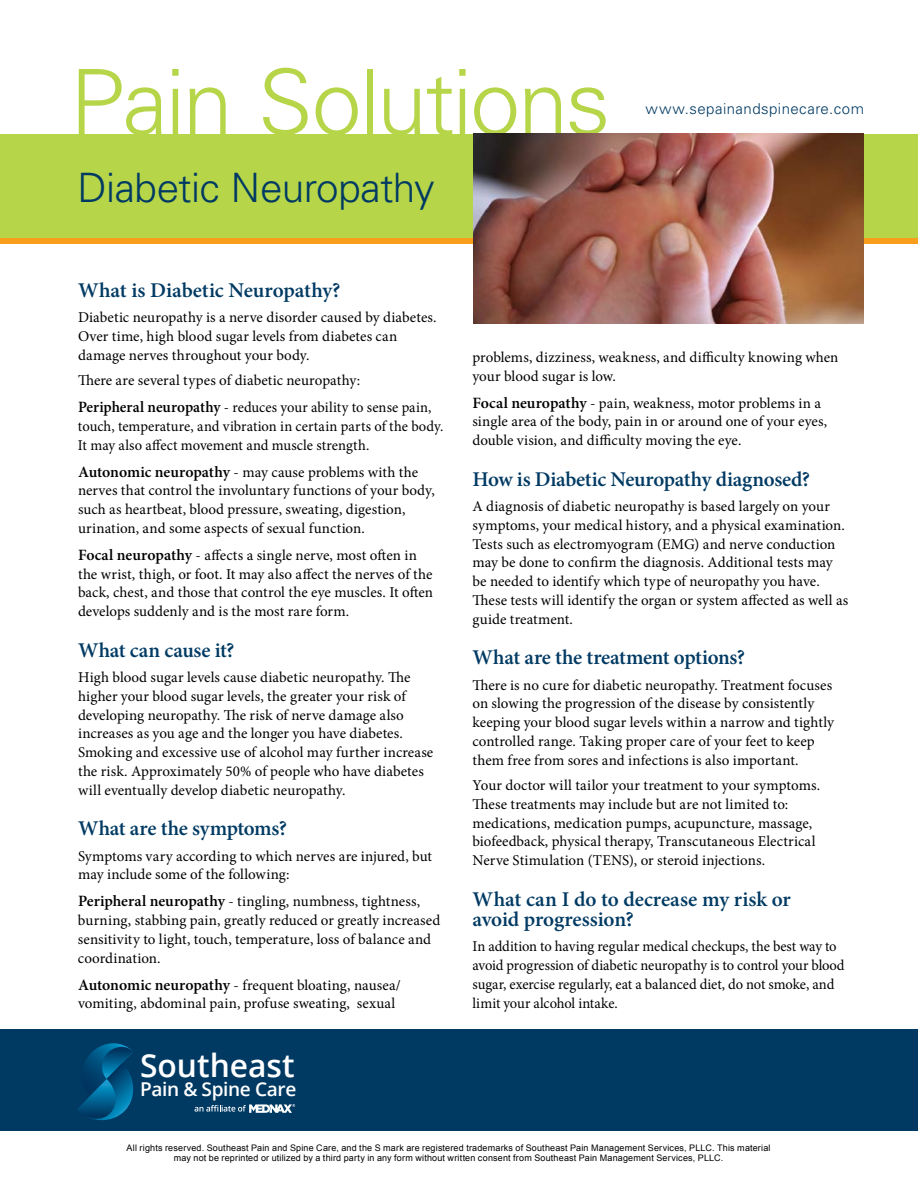
<style>
.page{position:relative;width:918px;height:1188px;background:#fff}
.page>*{position:absolute;margin:0;border:0;box-sizing:border-box;transform-origin:0 0}
.t1{font:300 90px "Univers";letter-spacing:-.025em;color:#b6d549}
.t2{font:300 40.5px "Univers";letter-spacing:-.015em;color:#003a63}
.t3{font:600 31.8px "Open Sans";color:#fff}
.t4{font:600 21px/20.2px "Minion Pro";letter-spacing:-.01em;color:#003a63}
.t5{font:600 19.05px "Open Sans";letter-spacing:-.02em;color:#fff}
.t6{font:15px/18.8px "Minion Pro";color:#000}
.t7{font:300 15px "Univers";letter-spacing:.03em;color:#003a63}
.t8{font:9px/10.5px "Arial";letter-spacing:.02em;color:#000;text-align:center}
.s1{font-weight:600;font-size:15.75px}
</style>
<div class="page">
<div style="left:0;top:1030px;width:918px;height:101px;background:#003a63"></div>
<div style="left:0;top:134px;width:918px;height:109px;background:#b6d549"></div>
<div style="left:0;top:238px;width:918px;height:6px;background:#f99d1c"></div>
<img style="left:473px;top:134px;width:391px;height:190px">
<svg style="left:77px;top:1043px;width:57px;height:78px"></svg>
<svg style="left:195px;top:1104px;width:100px;height:9px"></svg>
<h1 class="t1" style="left:70px;top:48px;width:542px">Pain Solutions</h1>
<h2 class="t2" style="left:77px;top:164px;width:359px">Diabetic Neuropathy</h2>
<p class="t7" style="left:646px;top:100px;width:220px">www.sepainandspinecare.com</p>
<h3 class="t4" style="left:78px;top:280px;width:264px">What is Diabetic Neuropathy?</h3>
<p class="t6" style="left:78px;top:308px;width:360px">Diabetic neuropathy is a nerve disorder caused by diabetes.<br>Over time, high blood sugar levels from diabetes can damage nerves throughout your body.</p>
<p class="t6" style="left:78px;top:367px;width:355px;line-height:27px">There are several types of diabetic neuropathy:<br><span class="s1">Peripheral neuropathy</span> - reduces your ability to sense pain,</p>
<p class="t6" style="left:78px;top:417px;width:367px">touch, temperature, and vibration in certain parts of the body.<br>It may also affect movement and muscle strength.</p>
<p class="t6" style="left:78px;top:463px;width:358px"><span class="s1">Autonomic neuropathy</span> - may cause problems with the nerves that control the involuntary functions of your body, such as heartbeat, blood pressure, sweating, digestion, urination, and some aspects of sexual function.</p>
<p class="t6" style="left:78px;top:546px;width:357px"><span class="s1">Focal neuropathy</span> - affects a single nerve, most often in the wrist, thigh, or foot. It may also affect the nerves of the back, chest, and those that control the eye muscles. It often develops suddenly and is the most rare form.</p>
<h3 class="t4" style="left:78px;top:640px;width:158px">What can cause it?</h3>
<p class="t6" style="left:78px;top:668px;width:357px">High blood sugar levels cause diabetic neuropathy. The higher your blood sugar levels, the greater your risk of developing neuropathy. The risk of nerve damage also increases as you age and the longer you have diabetes.<br>Smoking and excessive use of alcohol may further increase the risk. Approximately 50% of people who have diabetes will eventually develop diabetic neuropathy.</p>
<h3 class="t4" style="left:78px;top:818px;width:211px">What are the symptoms?</h3>
<p class="t6" style="left:78px;top:847px;width:356px">Symptoms vary according to which nerves are injured, but may include some of the following:</p>
<p class="t6" style="left:78px;top:892px;width:364px"><span class="s1">Peripheral neuropathy</span> - tingling, numbness, tightness, burning, stabbing pain, greatly reduced or greatly increased sensitivity to light, touch, temperature, loss of balance and coordination.</p>
<p class="t6" style="left:78px;top:976px;width:324px"><span class="s1">Autonomic neuropathy</span> - frequent bloating, nausea/ vomiting, abdominal pain, profuse sweating, sexual</p>
<h3 class="t3" style="left:140px;top:1044px;width:156px">Southeast</h3>
<p class="t5" style="left:140px;top:1076px;width:158px">Pain &amp; Spine Care</p>
<p class="t6" style="left:473px;top:348px;width:367px">problems, dizziness, weakness, and difficulty knowing when your blood sugar is low.</p>
<p class="t6" style="left:472px;top:394px;width:356px"><span class="s1">Focal neuropathy</span> - pain, weakness, motor problems in a single area of the body, pain in or around one of your eyes, double vision, and difficulty moving the eye.</p>
<h3 class="t4" style="left:472px;top:469px;width:339px">How is Diabetic Neuropathy diagnosed?</h3>
<p class="t6" style="left:472px;top:497px;width:377px">A diagnosis of diabetic neuropathy is based largely on your symptoms, your medical history, and a physical examination.<br>Tests such as electromyogram (EMG) and nerve conduction may be done to confirm the diagnosis. Additional tests may be needed to identify which type of neuropathy you have.<br>These tests will identify the organ or system affected as well as guide treatment.</p>
<h3 class="t4" style="left:472px;top:647px;width:274px">What are the treatment options?</h3>
<p class="t6" style="left:472px;top:676px;width:363px">There is no cure for diabetic neuropathy. Treatment focuses on slowing the progression of the disease by consistently keeping your blood sugar levels within a narrow and tightly controlled range. Taking proper care of your feet to keep them free from sores and infections is also important.</p>
<p class="t6" style="left:472px;top:776px;width:349px">Your doctor will tailor your treatment to your symptoms.<br>These treatments may include but are not limited to: medications, medication pumps, acupuncture, massage, biofeedback, physical therapy, Transcutaneous Electrical Nerve Stimulation (TENS), or steroid injections.</p>
<h3 class="t4" style="left:472px;top:889px;width:320px">What can I do to decrease my risk or avoid progression?</h3>
<p class="t6" style="left:472px;top:937px;width:374px">In addition to having regular medical checkups, the best way to avoid progression of diabetic neuropathy is to control your blood sugar, exercise regularly, eat a balanced diet, do not smoke, and limit your alcohol intake.</p>
<p class="t8" style="left:127px;top:1142px;width:646px">All rights reserved. Southeast Pain and Spine Care, and the S mark are registered trademarks of Southeast Pain Management Services, PLLC. This material may not be reprinted or utilized by a third party in any form without written consent from Southeast Pain Management Services, PLLC.</p>
</div>
